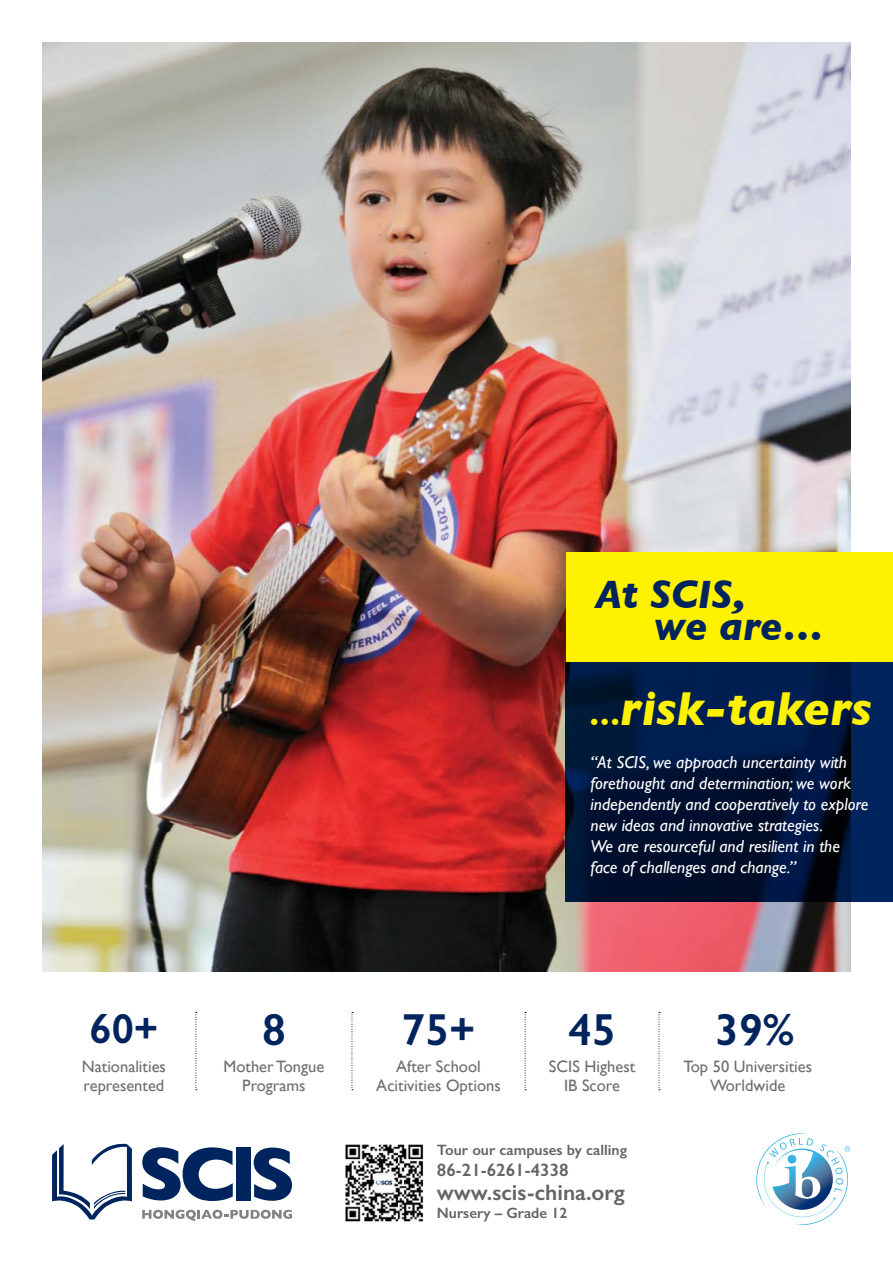
<style>
.page{position:relative;width:893px;height:1263px;background:#fff}
.page>*{position:absolute;margin:0;border:0;box-sizing:border-box;transform-origin:0 0}
.t1{font:italic 700 48.6px "Gill Sans";color:#fff200}
.t2{font:600 45px "Gill Sans";color:#00245d}
.t3{font:600 42px "Gill Sans";color:#00245d}
.t4{font:italic 700 40.35px/32.2px "Gill Sans";color:#00245d}
.t5{font:600 22.5px "Gill Sans";color:#636466}
.t6{font:600 18px "Gill Sans";color:#636466}
.t7{font:italic 17.4px/21.1px "Gill Sans";color:#fff}
.t8{font:16.5px/19.5px "Gill Sans";color:#6d6e71;text-align:center}
.t9{font:600 15px "Gill Sans";color:#636466}
.s1{font-size:31.2px}
</style>
<div class="page">
<img style="left:43px;top:43px;width:807px;height:929px">
<div style="left:566px;top:553px;width:326px;height:109px;background:#fff200"></div>
<svg style="left:566px;top:662px;width:327px;height:239px"></svg>
<svg style="left:196px;top:1012px;width:1px;height:78px"></svg>
<svg style="left:352px;top:1012px;width:1px;height:78px"></svg>
<svg style="left:525px;top:1012px;width:1px;height:78px"></svg>
<svg style="left:659px;top:1012px;width:1px;height:78px"></svg>
<svg style="left:345px;top:1144px;width:79px;height:78px"></svg>
<svg style="left:52px;top:1143px;width:80px;height:76px"></svg>
<div style="left:236px;top:1147px;width:14px;height:54px;background:#00245d"></div>
<svg style="left:254px;top:1147px;width:38px;height:54px"></svg>
<svg style="left:142px;top:1147px;width:91px;height:54px"></svg>
<svg style="left:142px;top:1210px;width:150px;height:11px"></svg>
<svg style="left:756px;top:1133px;width:94px;height:92px"></svg>
<h3 class="t4" style="left:654px;top:578px;width:170px;text-indent:-59px">At SCIS,<br>we are…</h3>
<h1 class="t1" style="left:589px;top:680px;width:284px"><span class="s1">…</span>risk-takers</h1>
<p class="t7" style="left:591px;top:751px;width:279px">“At SCIS, we approach uncertainty with forethought and determination; we work independently and cooperatively to explore new ideas and innovative strategies.<br>We are resourceful and resilient in the face of challenges and change.”</p>
<h3 class="t3" style="left:90px;top:1003px;width:70px">60+</h3>
<h2 class="t2" style="left:715px;top:1003px;width:81px">39%</h2>
<p class="t8" style="left:82px;top:1056px;width:86px;text-align:left">Nationalities represented</p>
<h2 class="t2" style="left:262px;top:1003px;width:25px">8</h2>
<p class="t8" style="left:224px;top:1056px;width:102px">Mother Tongue<br>Programs</p>
<h2 class="t2" style="left:568px;top:1003px;width:49px">45</h2>
<p class="t8" style="left:549px;top:1056px;width:88px">SCIS Highest<br>IB Score</p>
<h2 class="t2" style="left:402px;top:1003px;width:75px">75+</h2>
<p class="t8" style="left:376px;top:1056px;width:126px">After School<br>Acitivities Options</p>
<p class="t8" style="left:683px;top:1056px;width:130px">Top 50 Universities<br>Worldwide</p>
<p class="t9" style="left:437px;top:1140px;width:192px">Tour our campuses by calling</p>
<p class="t6" style="left:437px;top:1159px;width:133px">86-21-6261-4338</p>
<p class="t5" style="left:437px;top:1179px;width:190px">www.scis-china.org</p>
<p class="t9" style="left:437px;top:1204px;width:132px">Nursery – Grade 12</p>
</div>
